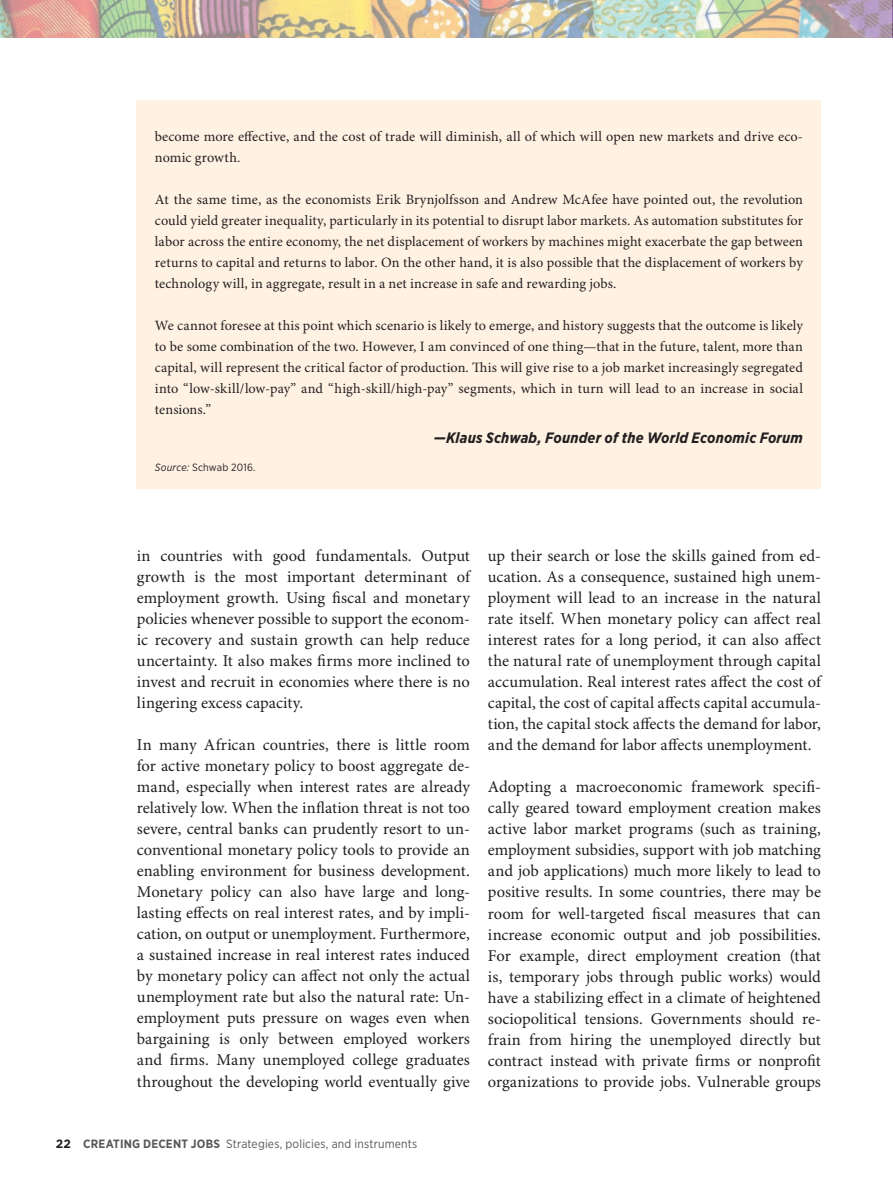
<style>
.page{position:relative;width:893px;height:1191px;background:#fff}
.page>*{position:absolute;margin:0;border:0;box-sizing:border-box;transform-origin:0 0}
.t1{font:16.5px/21px "Minion Pro";color:#231f20;text-align:justify}
.t2{font:italic 700 15px "Gotham Narrow";letter-spacing:.01em;color:#231f20}
.t3{font:14.25px/21px "Minion Pro";letter-spacing:.01em;color:#231f20;text-align:justify}
.t4{font:12px "Gotham Narrow";letter-spacing:.015em;color:#57585a}
.t5{font:10.5px "Gotham Narrow";letter-spacing:.015em;color:#231f20}
.s1{font-style:italic}
.s2{font-family:"Gotham";font-weight:700;color:#231f20}
.s3{font-weight:700}
</style>
<div class="page">
<img style="left:0;top:0;width:892px;height:37px">
<div style="left:137px;top:100px;width:684px;height:389px;background:#fff2e3"></div>
<p class="t3" style="left:155px;top:127px;width:650px">become more effective, and the cost of trade will diminish, all of which will open new markets and drive eco&shy;nomic growth.</p>
<p class="t3" style="left:155px;top:190px;width:650px">At the same time, as the economists Erik Brynjolfsson and Andrew McAfee have pointed out, the revolution could yield greater inequality, particularly in its potential to disrupt labor markets. As automation substitutes for labor across the entire economy, the net displacement of workers by machines might exacerbate the gap between returns to capital and returns to labor. On the other hand, it is also possible that the displacement of workers by technology will, in aggregate, result in a net increase in safe and rewarding jobs.</p>
<p class="t3" style="left:155px;top:316px;width:650px">We cannot foresee at this point which scenario is likely to emerge, and history suggests that the outcome is likely to be some combination of the two. However, I am convinced of one thing—that in the future, talent, more than capital, will represent the critical factor of production. This will give rise to a job market increasingly segregated into “low-skill/low-pay” and “high-skill/high-pay” segments, which in turn will lead to an increase in social tensions.”</p>
<p class="t2" style="left:434px;top:428px;width:371px">—Klaus Schwab, Founder of the World Economic Forum</p>
<p class="t5" style="left:155px;top:461px;width:102px"><span class="s1">Source:</span> Schwab 2016.</p>
<p class="t1" style="left:137px;top:546px;width:335px">in countries with good fundamentals. Output growth is the most important determinant of employment growth. Using fiscal and monetary policies whenever possible to support the econom&shy;ic recovery and sustain growth can help reduce uncertainty. It also makes firms more inclined to invest and recruit in economies where there is no lingering excess capacity.</p>
<p class="t1" style="left:137px;top:735px;width:335px">In many African countries, there is little room for active monetary policy to boost aggregate de&shy;mand, especially when interest rates are already relatively low. When the inflation threat is not too severe, central banks can prudently resort to un&shy;conventional monetary policy tools to provide an enabling environment for business development.<br>Monetary policy can also have large and long&shy;lasting effects on real interest rates, and by impli&shy;cation, on output or unemployment. Furthermore, a sustained increase in real interest rates induced by monetary policy can affect not only the actual unemployment rate but also the natural rate: Un&shy;employment puts pressure on wages even when bargaining is only between employed workers and firms. Many unemployed college graduates throughout the developing world eventually give</p>
<p class="t1" style="left:488px;top:546px;width:335px">up their search or lose the skills gained from ed&shy;ucation. As a consequence, sustained high unem&shy;ployment will lead to an increase in the natural rate itself. When monetary policy can affect real interest rates for a long period, it can also affect the natural rate of unemployment through capital accumulation. Real interest rates affect the cost of capital, the cost of capital affects capital accumula&shy;tion, the capital stock affects the demand for labor, and the demand for labor affects unemployment.</p>
<p class="t1" style="left:488px;top:777px;width:335px">Adopting a macroeconomic framework specifi&shy;cally geared toward employment creation makes active labor market programs (such as training, employment subsidies, support with job matching and job applications) much more likely to lead to positive results. In some countries, there may be room for well-targeted fiscal measures that can increase economic output and job possibilities.<br>For example, direct employment creation (that is, temporary jobs through public works) would have a stabilizing effect in a climate of heightened sociopolitical tensions. Governments should re&shy;frain from hiring the unemployed directly but contract instead with private firms or nonprofit organizations to provide jobs. Vulnerable groups</p>
<p class="t4" style="left:56px;top:1136px;width:363px"><span class="s2">22</span> <span class="s3">CREATING DECENT JOBS</span> Strategies, policies, and instruments</p>
</div>
